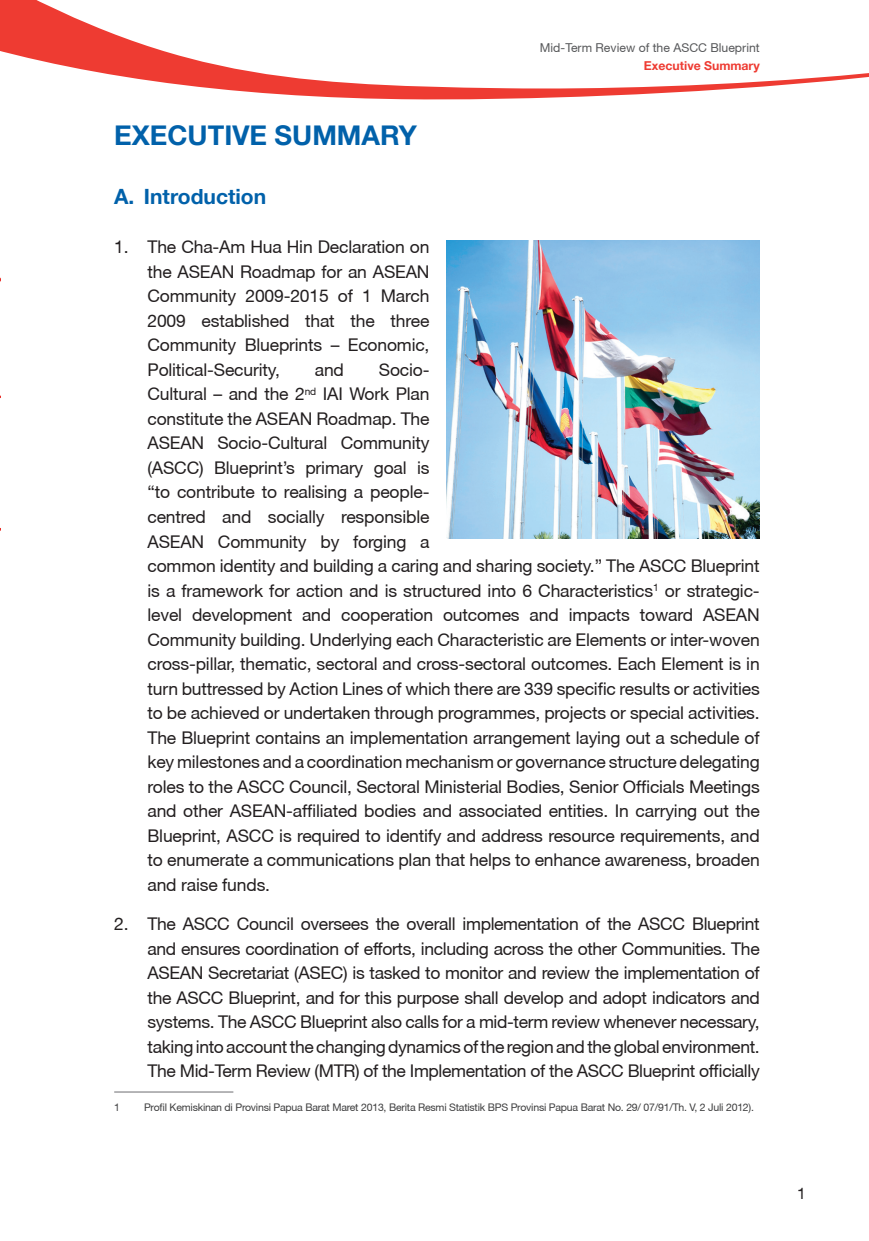
<style>
.page{position:relative;width:869px;height:1241px;background:#fff}
.page>*{position:absolute;margin:0;border:0;box-sizing:border-box;transform-origin:0 0}
.t1{font:700 27.12px "Helvetica Neue";color:#0161aa}
.t2{font:700 21px "Helvetica Neue";color:#0161aa}
.t3{font:17.5px/24.5px "Helvetica Neue";letter-spacing:-.01em;color:#231f20;text-align:justify}
.t4{font:15.75px "Helvetica Neue";color:#231f20}
.t5{font:12.25px "Helvetica Neue";color:#57585a}
.t6{font:700 12.25px "Helvetica Neue";color:#ee3b32}
.t7{font:10.5px "Helvetica Neue";letter-spacing:-.02em;color:#3e3e3f}
</style>
<div class="page">
<hr style="left:114px;top:1091px;width:119px;height:1px;background:#6c6d70">
<svg style="left:1px;top:0;width:867px;height:100px"></svg>
<img style="left:446px;top:241px;width:313px;height:297px">
<h1 class="t1" style="left:114px;top:119px;width:304px">EXECUTIVE SUMMARY</h1>
<p class="t5" style="left:539px;top:41px;width:221px">Mid-Term Review of the ASCC Blueprint</p>
<p class="t6" style="left:643px;top:58px;width:117px">Executive Summary</p>
<p class="t2" style="left:114px;top:184px;width:153px">A. Introduction</p>
<p class="t3" style="left:147px;top:234px;width:283px;text-indent:-33px">1. The Cha-Am Hua Hin Declaration on the ASEAN Roadmap for an ASEAN Community 2009-2015 of 1 March 2009 established that the three Community Blueprints – Economic, Political-Security,</p>
<p class="t3" style="left:147px;top:357px;width:613px;text-align:left;text-indent:231px">Socio-<br>Cultural – and the 2<sup>nd</sup> IAI Work Plan<br>constitute the ASEAN Roadmap. The<br>ASEAN Socio-Cultural Community<br>(ASCC) Blueprint’s primary goal is<br>“to contribute to realising a people-<br>centred and socially responsible<br>ASEAN Community by forging a<br>common identity and building a caring and sharing society.” The ASCC Blueprint is a framework for action and is structured into 6 Characteristics<sup>1</sup> or strategic&shy;level development and cooperation outcomes and impacts toward ASEAN Community building. Underlying each Characteristic are Elements or inter-woven cross-pillar, thematic, sectoral and cross-sectoral outcomes. Each Element is in turn buttressed by Action Lines of which there are 339 specific results or activities to be achieved or undertaken through programmes, projects or special activities.<br>The Blueprint contains an implementation arrangement laying out a schedule of key milestones and a coordination mechanism or governance structure delegating roles to the ASCC Council, Sectoral Ministerial Bodies, Senior Officials Meetings and other ASEAN-affiliated bodies and associated entities. In carrying out the Blueprint, ASCC is required to identify and address resource requirements, and to enumerate a communications plan that helps to enhance awareness, broaden and raise funds.</p>
<p class="t3" style="left:147px;top:911px;width:613px;text-indent:-33px">2. The ASCC Council oversees the overall implementation of the ASCC Blueprint and ensures coordination of efforts, including across the other Communities. The ASEAN Secretariat (ASEC) is tasked to monitor and review the implementation of the ASCC Blueprint, and for this purpose shall develop and adopt indicators and systems. The ASCC Blueprint also calls for a mid-term review whenever necessary, taking into account the changing dynamics of the region and the global environment.<br>The Mid-Term Review (MTR) of the Implementation of the ASCC Blueprint officially</p>
<p class="t7" style="left:114px;top:1100px;width:7px">1</p>
<p class="t7" style="left:144px;top:1100px;width:611px">Profil Kemiskinan di Provinsi Papua Barat Maret 2013, Berita Resmi Statistik BPS Provinsi Papua Barat No. 29/ 07/91/Th. V, 2 Juli 2012).</p>
<p class="t3" style="left:314px;top:357px;width:31px">and</p>
<p class="t4" style="left:796px;top:1183px;width:10px">1</p>
</div>
